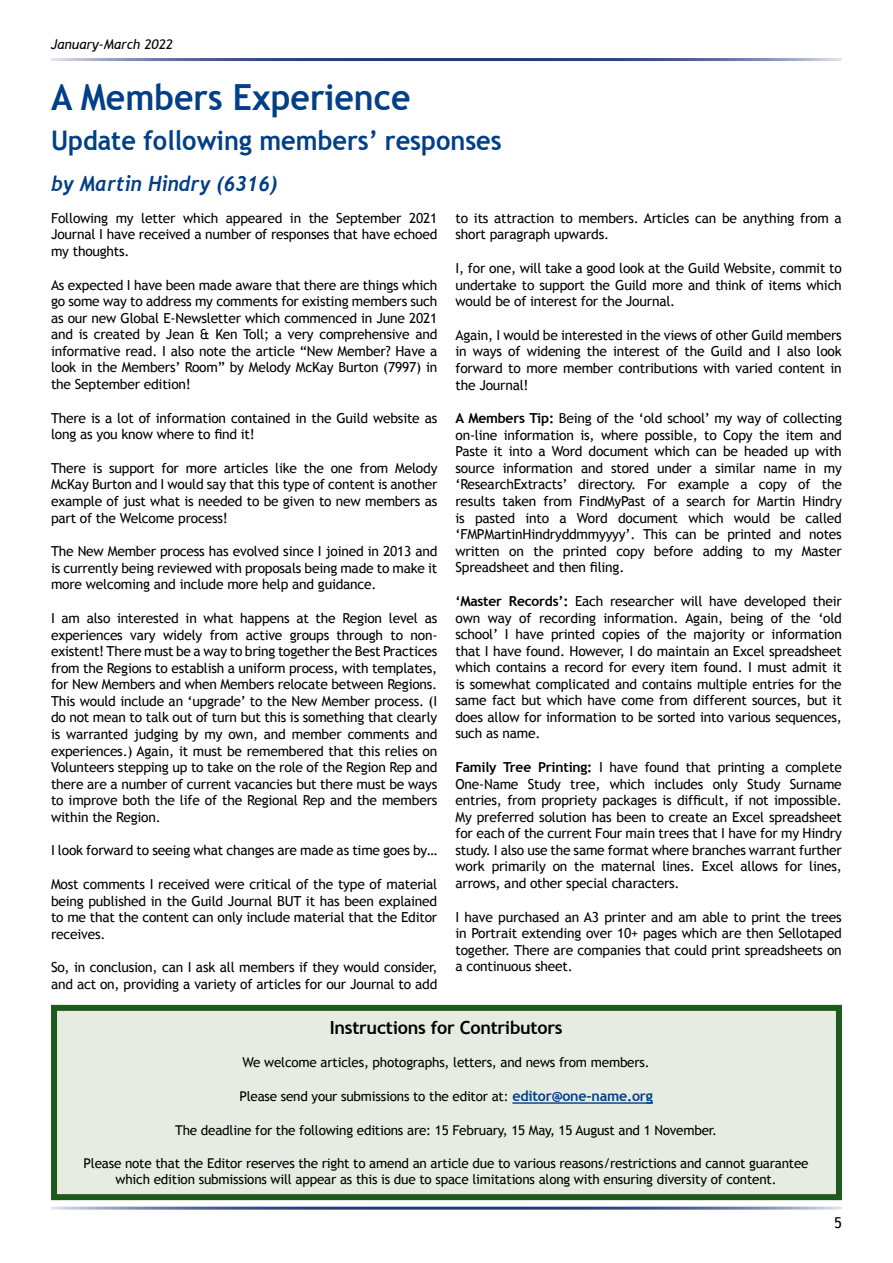
<style>
.page{position:relative;width:893px;height:1263px;background:#fff}
.page>*{position:absolute;margin:0;border:0;box-sizing:border-box;transform-origin:0 0}
.t1{font:700 36px "Trebuchet MS";color:#023f86;scale:.94 1}
.t2{font:700 27px "Trebuchet MS";color:#023f86;scale:.94 1}
.t3{font:italic 700 21px "Trebuchet";color:#023f86;scale:.94 1}
.t4{font:700 18px "Trebuchet MS";letter-spacing:-.015em;color:#000}
.t5{font:15px "Trebuchet MS";color:#000}
.t6{font:13.8px/16.5px "Trebuchet MS";letter-spacing:-.015em;color:#000;text-align:justify}
.t7{font:13.5px/16.2px "Trebuchet MS";letter-spacing:-.015em;color:#000;text-align:center}
.t8{font:italic 13.5px "Trebuchet MS";color:#000}
.s1{font-weight:700}
.s2{font-weight:700;font-size:14.25px;color:#023f86}
</style>
<div class="page">
<hr style="left:51px;top:58px;width:791px;height:3px;background:#233979">
<hr style="left:51px;top:1206px;width:791px;height:3px;background:#233979">
<div style="left:51px;top:1005px;width:791px;height:195px;background:#e6ece2;border:6px solid #1e5a1b"></div>
<hr style="left:512px;top:1102px;width:141px;height:2px;background:#023f86">
<p class="t8" style="left:51px;top:36px;width:123px">January-March 2022</p>
<h1 class="t1" style="left:51px;top:74px;width:384px">A Members Experience</h1>
<h2 class="t2" style="left:51px;top:124px;width:481px">Update following members’ responses</h2>
<h3 class="t3" style="left:51px;top:170px;width:242px">by Martin Hindry (6316)</h3>
<p class="t6" style="left:51px;top:210px;width:388px">Following my letter which appeared in the September 2021<br>Journal I have received a number of responses that have echoed my thoughts.</p>
<p class="t6" style="left:51px;top:277px;width:388px">As expected I have been made aware that there are things which go some way to address my comments for existing members such as our new Global E-Newsletter which commenced in June 2021 and is created by Jean &amp; Ken Toll; a very comprehensive and informative read. I also note the article “New Member? Have a look in the Members’ Room” by Melody McKay Burton (7997) in the September edition!</p>
<p class="t6" style="left:51px;top:410px;width:388px">There is a lot of information contained in the Guild website as long as you know where to find it!</p>
<p class="t6" style="left:51px;top:460px;width:388px">There is support for more articles like the one from Melody McKay Burton and I would say that this type of content is another example of just what is needed to be given to new members as part of the Welcome process!</p>
<p class="t6" style="left:51px;top:543px;width:388px">The New Member process has evolved since I joined in 2013 and is currently being reviewed with proposals being made to make it more welcoming and include more help and guidance.</p>
<p class="t6" style="left:51px;top:610px;width:388px">I am also interested in what happens at the Region level as experiences vary widely from active groups through to non&shy;existent! There must be a way to bring together the Best Practices from the Regions to establish a uniform process, with templates, for New Members and when Members relocate between Regions.<br>This would include an ‘upgrade’ to the New Member process. (I do not mean to talk out of turn but this is something that clearly is warranted judging by my own, and member comments and experiences.) Again, it must be remembered that this relies on Volunteers stepping up to take on the role of the Region Rep and there are a number of current vacancies but there must be ways to improve both the life of the Regional Rep and the members within the Region.</p>
<p class="t6" style="left:51px;top:842px;width:388px">I look forward to seeing what changes are made as time goes by…</p>
<p class="t6" style="left:51px;top:876px;width:388px">Most comments I received were critical of the type of material being published in the Guild Journal BUT it has been explained to me that the content can only include material that the Editor receives.</p>
<p class="t6" style="left:51px;top:959px;width:388px">So, in conclusion, can I ask all members if they would consider, and act on, providing a variety of articles for our Journal to add</p>
<p class="t6" style="left:455px;top:210px;width:388px">to its attraction to members. Articles can be anything from a short paragraph upwards.</p>
<p class="t6" style="left:455px;top:260px;width:388px">I, for one, will take a good look at the Guild Website, commit to undertake to support the Guild more and think of items which would be of interest for the Journal.</p>
<p class="t6" style="left:455px;top:327px;width:388px">Again, I would be interested in the views of other Guild members in ways of widening the interest of the Guild and I also look forward to more member contributions with varied content in the Journal!</p>
<p class="t6" style="left:455px;top:410px;width:388px"><span class="s1">A Members Tip:</span> Being of the ‘old school’ my way of collecting on-line information is, where possible, to Copy the item and Paste it into a Word document which can be headed up with source information and stored under a similar name in my ‘ResearchExtracts’ directory. For example a copy of the results taken from FindMyPast of a search for Martin Hindry is pasted into a Word document which would be called ‘FMPMartinHindryddmmyyyy’. This can be printed and notes written on the printed copy before adding to my Master Spreadsheet and then filing.</p>
<p class="t6" style="left:455px;top:593px;width:388px"><span class="s1">‘Master Records’:</span> Each researcher will have developed their own way of recording information. Again, being of the ‘old school’ I have printed copies of the majority or information that I have found. However, I do maintain an Excel spreadsheet which contains a record for every item found. I must admit it is somewhat complicated and contains multiple entries for the same fact but which have come from different sources, but it does allow for information to be sorted into various sequences, such as name.</p>
<p class="t6" style="left:455px;top:759px;width:388px"><span class="s1">Family Tree Printing:</span> I have found that printing a complete One-Name Study tree, which includes only Study Surname entries, from propriety packages is difficult, if not impossible.<br>My preferred solution has been to create an Excel spreadsheet for each of the current Four main trees that I have for my Hindry study. I also use the same format where branches warrant further work primarily on the maternal lines. Excel allows for lines, arrows, and other special characters.</p>
<p class="t6" style="left:455px;top:909px;width:388px">I have purchased an A3 printer and am able to print the trees in Portrait extending over 10+ pages which are then Sellotaped together. There are companies that could print spreadsheets on a continuous sheet.</p>
<h3 class="t4" style="left:330px;top:1016px;width:234px">Instructions for Contributors</h3>
<p class="t7" style="left:243px;top:1054px;width:409px">We welcome articles, photographs, letters, and news from members.</p>
<p class="t7" style="left:239px;top:1088px;width:415px">Please send your submissions to the editor at: <span class="s2">editor@one-name.org</span></p>
<p class="t7" style="left:175px;top:1122px;width:543px">The deadline for the following editions are: 15 February, 15 May, 15 August and 1 November.</p>
<p class="t7" style="left:84px;top:1155px;width:726px">Please note that the Editor reserves the right to amend an article due to various reasons/restrictions and cannot guarantee which edition submissions will appear as this is due to space limitations along with ensuring diversity of content.</p>
<p class="t5" style="left:834px;top:1214px;width:9px">5</p>
</div>
